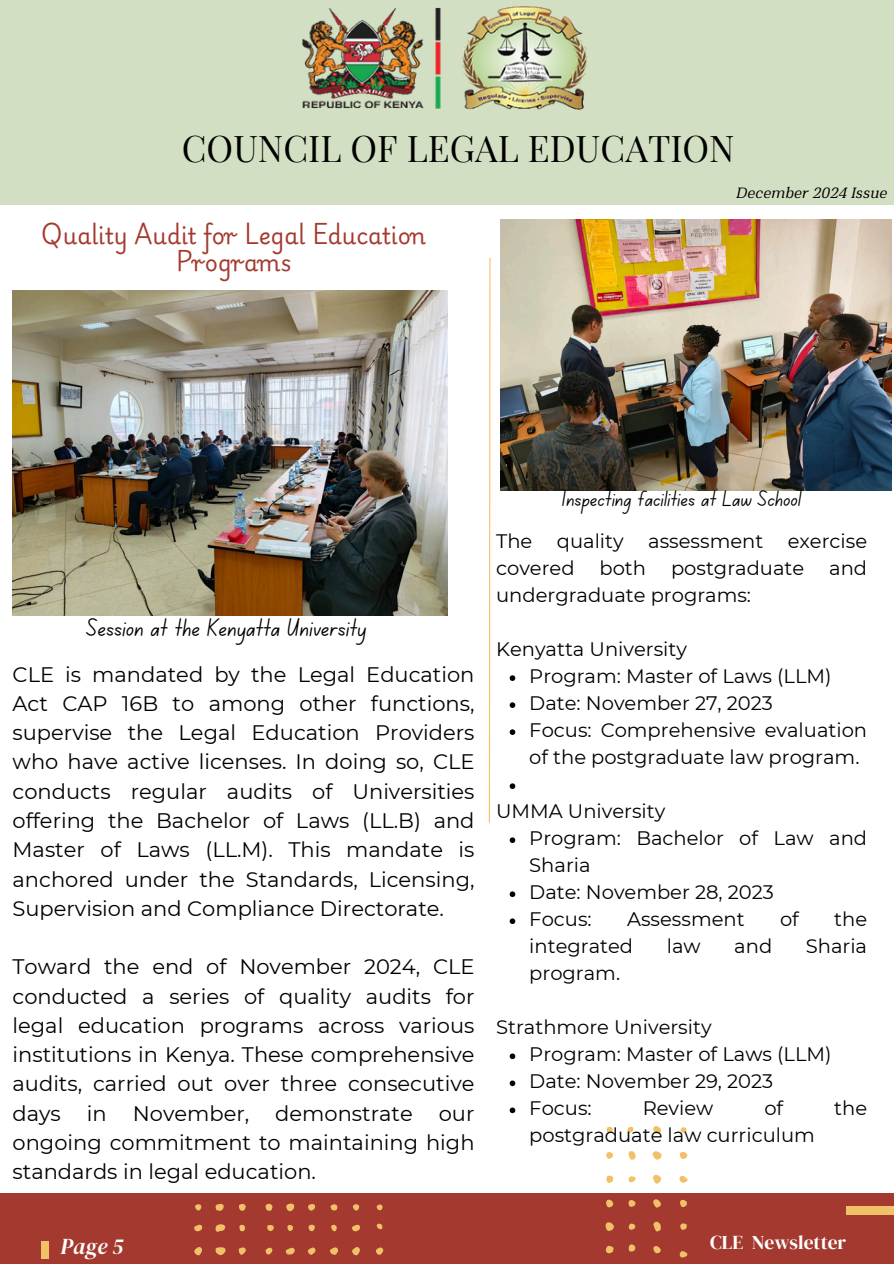
<style>
.page{position:relative;width:894px;height:1264px;background:#fff}
.page>*{position:absolute;margin:0;border:0;box-sizing:border-box;transform-origin:0 0}
.t1{font:36px "Playfair Display SC";color:#000}
.t2{font:25.5px "Canva School Font";color:#000}
.t3{font:22.5px/27px "Playwrite US Modern";color:#a43a2f;text-align:center}
.t4{font:22.5px "Canva School Font";color:#000}
.t5{font:italic 22.5px "DM Serif Display";color:#fff}
.t6{font:21px/29.2px "Montserrat";color:#000;text-align:justify}
.t7{font:19.5px/27px "Montserrat";color:#000}
.t8{font:19.5px "DM Serif Display";color:#fff}
.t9{font:italic 16.5px "Montnapha";color:#000}
</style>
<div class="page">
<div style="left:0;top:0;width:893px;height:205px;background:#d3dfc2"></div>
<div style="left:0;top:1193px;width:893px;height:70px;background:#a43a2f"></div>
<div style="left:41px;top:1241px;width:8px;height:18px;background:#f1c167"></div>
<div style="left:846px;top:1206px;width:47px;height:8px;background:#f1c167"></div>
<svg style="left:653px;top:1221px;width:7px;height:10px"></svg>
<svg style="left:652px;top:1151px;width:9px;height:8px"></svg>
<svg style="left:653px;top:1174px;width:8px;height:9px"></svg>
<svg style="left:605px;top:1222px;width:8px;height:9px"></svg>
<svg style="left:653px;top:1199px;width:8px;height:8px"></svg>
<svg style="left:653px;top:1126px;width:8px;height:7px"></svg>
<svg style="left:679px;top:1151px;width:8px;height:8px"></svg>
<svg style="left:628px;top:1151px;width:7px;height:8px"></svg>
<svg style="left:679px;top:1175px;width:8px;height:7px"></svg>
<svg style="left:653px;top:1246px;width:7px;height:7px"></svg>
<svg style="left:605px;top:1246px;width:8px;height:7px"></svg>
<svg style="left:680px;top:1199px;width:7px;height:8px"></svg>
<svg style="left:679px;top:1251px;width:8px;height:6px"></svg>
<svg style="left:606px;top:1199px;width:7px;height:8px"></svg>
<svg style="left:606px;top:1175px;width:7px;height:7px"></svg>
<svg style="left:680px;top:1223px;width:6px;height:6px"></svg>
<svg style="left:628px;top:1244px;width:7px;height:7px"></svg>
<svg style="left:628px;top:1200px;width:7px;height:6px"></svg>
<svg style="left:606px;top:1152px;width:7px;height:6px"></svg>
<svg style="left:628px;top:1176px;width:7px;height:6px"></svg>
<svg style="left:628px;top:1223px;width:7px;height:6px"></svg>
<svg style="left:606px;top:1126px;width:7px;height:7px"></svg>
<svg style="left:680px;top:1127px;width:6px;height:5px"></svg>
<svg style="left:627px;top:1127px;width:6px;height:6px"></svg>
<svg style="left:215px;top:1247px;width:10px;height:8px"></svg>
<svg style="left:215px;top:1224px;width:10px;height:8px"></svg>
<svg style="left:286px;top:1247px;width:9px;height:7px"></svg>
<svg style="left:352px;top:1247px;width:8px;height:8px"></svg>
<svg style="left:330px;top:1247px;width:8px;height:7px"></svg>
<svg style="left:286px;top:1203px;width:8px;height:8px"></svg>
<svg style="left:307px;top:1247px;width:8px;height:7px"></svg>
<svg style="left:376px;top:1247px;width:7px;height:7px"></svg>
<svg style="left:238px;top:1247px;width:8px;height:7px"></svg>
<svg style="left:215px;top:1203px;width:9px;height:7px"></svg>
<svg style="left:352px;top:1224px;width:8px;height:7px"></svg>
<svg style="left:265px;top:1247px;width:7px;height:7px"></svg>
<svg style="left:265px;top:1203px;width:7px;height:7px"></svg>
<svg style="left:239px;top:1204px;width:6px;height:6px"></svg>
<svg style="left:308px;top:1204px;width:7px;height:6px"></svg>
<svg style="left:330px;top:1204px;width:7px;height:6px"></svg>
<svg style="left:267px;top:1225px;width:7px;height:6px"></svg>
<svg style="left:308px;top:1224px;width:7px;height:7px"></svg>
<svg style="left:239px;top:1224px;width:6px;height:7px"></svg>
<svg style="left:353px;top:1204px;width:6px;height:6px"></svg>
<svg style="left:194px;top:1247px;width:8px;height:8px"></svg>
<svg style="left:194px;top:1224px;width:8px;height:7px"></svg>
<svg style="left:195px;top:1204px;width:6px;height:6px"></svg>
<svg style="left:331px;top:1224px;width:5px;height:7px"></svg>
<svg style="left:287px;top:1225px;width:6px;height:5px"></svg>
<svg style="left:376px;top:1204px;width:6px;height:6px"></svg>
<svg style="left:376px;top:1223px;width:6px;height:6px"></svg>
<img style="left:301px;top:6px;width:287px;height:104px">
<svg style="left:488px;top:257px;width:3px;height:566px"></svg>
<img style="left:13px;top:290px;width:434px;height:325px">
<img style="left:501px;top:219px;width:390px;height:272px">
<svg style="left:509px;top:675px;width:6px;height:6px"></svg>
<svg style="left:509px;top:702px;width:6px;height:6px"></svg>
<svg style="left:509px;top:729px;width:6px;height:6px"></svg>
<svg style="left:509px;top:783px;width:6px;height:6px"></svg>
<svg style="left:509px;top:837px;width:6px;height:6px"></svg>
<svg style="left:509px;top:891px;width:6px;height:6px"></svg>
<svg style="left:509px;top:918px;width:6px;height:6px"></svg>
<svg style="left:509px;top:1053px;width:6px;height:6px"></svg>
<svg style="left:509px;top:1080px;width:6px;height:6px"></svg>
<svg style="left:509px;top:1107px;width:6px;height:6px"></svg>
<p class="t1" style="left:182px;top:123px;width:554px">COUNCIL OF LEGAL EDUCATION</p>
<p class="t3" style="left:41px;top:223px;width:386px">Quality Audit for Legal Education<br>Programs</p>
<h1 class="t9" style="left:736px;top:183px;width:152px">December 2024 Issue</h1>
<p class="t2" style="left:87px;top:616px;width:281px">Session at the Kenyatta University</p>
<p class="t6" style="left:13px;top:659px;width:463px">CLE is mandated by the Legal Education Act CAP 16B to among other functions, supervise the Legal Education Providers who have active licenses. In doing so, CLE conducts regular audits of Universities offering the Bachelor of Laws (LL.B) and Master of Laws (LL.M). This mandate is anchored under the Standards, Licensing, Supervision and Compliance Directorate.</p>
<h3 class="t6" style="left:13px;top:952px;width:463px">Toward the end of November 2024, CLE conducted a series of quality audits for legal education programs across various institutions in Kenya. These comprehensive audits, carried out over three consecutive days in November, demonstrate our ongoing commitment to maintaining high standards in legal education.</h3>
<p class="t4" style="left:562px;top:489px;width:240px">Inspecting facilities at Law School</p>
<p class="t7" style="left:496px;top:527px;width:38px">The</p>
<p class="t7" style="left:556px;top:527px;width:68px">quality</p>
<p class="t7" style="left:648px;top:527px;width:116px">assessment</p>
<p class="t7" style="left:787px;top:527px;width:81px">exercise</p>
<p class="t7" style="left:496px;top:554px;width:80px">covered</p>
<p class="t7" style="left:599px;top:554px;width:48px">both</p>
<p class="t7" style="left:670px;top:554px;width:135px">postgraduate</p>
<p class="t7" style="left:829px;top:554px;width:39px">and</p>
<p class="t7" style="left:496px;top:581px;width:256px">undergraduate programs:</p>
<h3 class="t7" style="left:496px;top:635px;width:192px">Kenyatta University</h3>
<h4 class="t7" style="left:529px;top:662px;width:304px">Program: Master of Laws (LLM)</h4>
<h4 class="t7" style="left:529px;top:689px;width:245px">Date: November 27, 2023</h4>
<p class="t7" style="left:529px;top:716px;width:339px">Focus: Comprehensive evaluation of the postgraduate law program.</p>
<p class="t7" style="left:496px;top:797px;width:171px">UMMA University</p>
<p class="t7" style="left:529px;top:824px;width:339px">Program: Bachelor of Law and<br>Sharia</p>
<h4 class="t7" style="left:529px;top:878px;width:246px">Date: November 28, 2023</h4>
<p class="t7" style="left:529px;top:905px;width:64px">Focus:</p>
<p class="t7" style="left:627px;top:905px;width:119px">Assessment</p>
<p class="t7" style="left:779px;top:905px;width:20px">of</p>
<p class="t7" style="left:834px;top:905px;width:34px">the</p>
<p class="t7" style="left:529px;top:932px;width:105px">integrated</p>
<p class="t7" style="left:666px;top:932px;width:35px">law</p>
<p class="t7" style="left:734px;top:932px;width:39px">and</p>
<p class="t7" style="left:805px;top:932px;width:63px">Sharia</p>
<p class="t7" style="left:529px;top:959px;width:92px">program.</p>
<p class="t7" style="left:496px;top:1013px;width:217px">Strathmore University</p>
<p class="t7" style="left:529px;top:1040px;width:304px">Program: Master of Laws (LLM)</p>
<h4 class="t7" style="left:529px;top:1067px;width:245px">Date: November 29, 2023</h4>
<p class="t7" style="left:529px;top:1094px;width:64px">Focus:</p>
<p class="t7" style="left:642px;top:1094px;width:72px">Review</p>
<p class="t7" style="left:764px;top:1094px;width:20px">of</p>
<p class="t7" style="left:834px;top:1094px;width:34px">the</p>
<p class="t7" style="left:529px;top:1121px;width:287px">postgraduate law curriculum</p>
<p class="t5" style="left:60px;top:1230px;width:65px">Page 5</p>
<p class="t8" style="left:710px;top:1228px;width:137px">CLE Newsletter</p>
</div>
